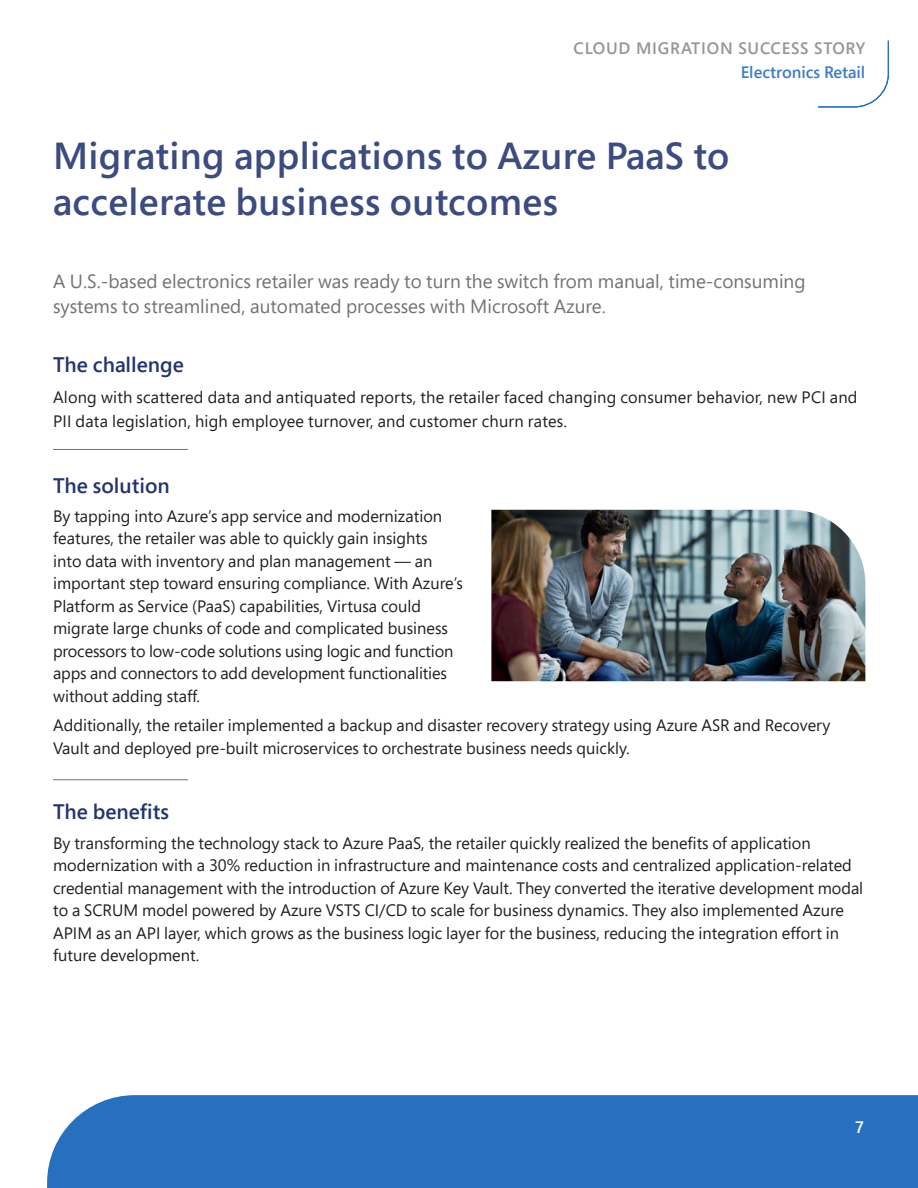
<style>
.page{position:relative;width:918px;height:1188px;background:#fff}
.page>*{position:absolute;margin:0;border:0;box-sizing:border-box;transform-origin:0 0}
.Heading_1{font:600 37.5px/46.5px "Segoe Pro";letter-spacing:.01em;color:#3c4b80}
.Subhead{font:600 21px "Segoe Pro";color:#233570}
.Intro_Grey{font:19.2px/25.5px "Segoe Pro";color:#737373}
.body{font:16.5px/22.5px "Segoe Pro";color:#231f20}
.t1{font:600 16.5px "Segoe Pro";letter-spacing:.05em;color:#969696}
.t2{font:600 16.5px "Segoe Pro";color:#3d7ec5}
.t3{font:600 16.5px "Segoe Pro";color:#fff}
</style>
<div class="page">
<div style="left:47px;top:1095px;width:871px;height:93px;background:#2770bf"></div>
<hr style="left:53px;top:449px;width:135px;height:1px;background:#737373">
<hr style="left:53px;top:780px;width:135px;height:1px;background:#737373">
<svg style="left:818px;top:40px;width:71px;height:68px"></svg>
<img style="left:491px;top:510px;width:374px;height:171px">
<p class="t1" style="left:574px;top:37px;width:293px">CLOUD MIGRATION SUCCESS STORY</p>
<p class="t2" style="left:741px;top:61px;width:126px">Electronics Retail</p>
<p class="Heading_1" style="left:53px;top:131px;width:678px">Migrating applications to Azure PaaS to accelerate business outcomes</p>
<p class="Intro_Grey" style="left:53px;top:268px;width:754px">A U.S.-based electronics retailer was ready to turn the switch from manual, time-consuming systems to streamlined, automated processes with Microsoft Azure.</p>
<p class="Subhead" style="left:53px;top:351px;width:132px">The challenge</p>
<p class="body" style="left:53px;top:385px;width:806px;line-height:24px">Along with scattered data and antiquated reports, the retailer faced changing consumer behavior, new PCI and<br>PII data legislation, high employee turnover, and customer churn rates.</p>
<p class="Subhead" style="left:53px;top:471px;width:118px">The solution</p>
<p class="body" style="left:53px;top:504px;width:411px">By tapping into Azure’s app service and modernization features, the retailer was able to quickly gain insights<br>into data with inventory and plan management — an important step toward ensuring compliance. With Azure’s Platform as Service (PaaS) capabilities, Virtusa could migrate large chunks of code and complicated business processors to low-code solutions using logic and function apps and connectors to add development functionalities without adding staff.</p>
<p class="body" style="left:53px;top:714px;width:779px">Additionally, the retailer implemented a backup and disaster recovery strategy using Azure ASR and Recovery<br>Vault and deployed pre-built microservices to orchestrate business needs quickly.</p>
<p class="Subhead" style="left:53px;top:798px;width:118px">The benefits</p>
<p class="body" style="left:53px;top:831px;width:812px">By transforming the technology stack to Azure PaaS, the retailer quickly realized the benefits of application modernization with a 30% reduction in infrastructure and maintenance costs and centralized application-related credential management with the introduction of Azure Key Vault. They converted the iterative development modal to a SCRUM model powered by Azure VSTS CI/CD to scale for business dynamics. They also implemented Azure APIM as an API layer, which grows as the business logic layer for the business, reducing the integration effort in future development.</p>
<p class="t3" style="left:855px;top:1116px;width:10px">7</p>
</div>
